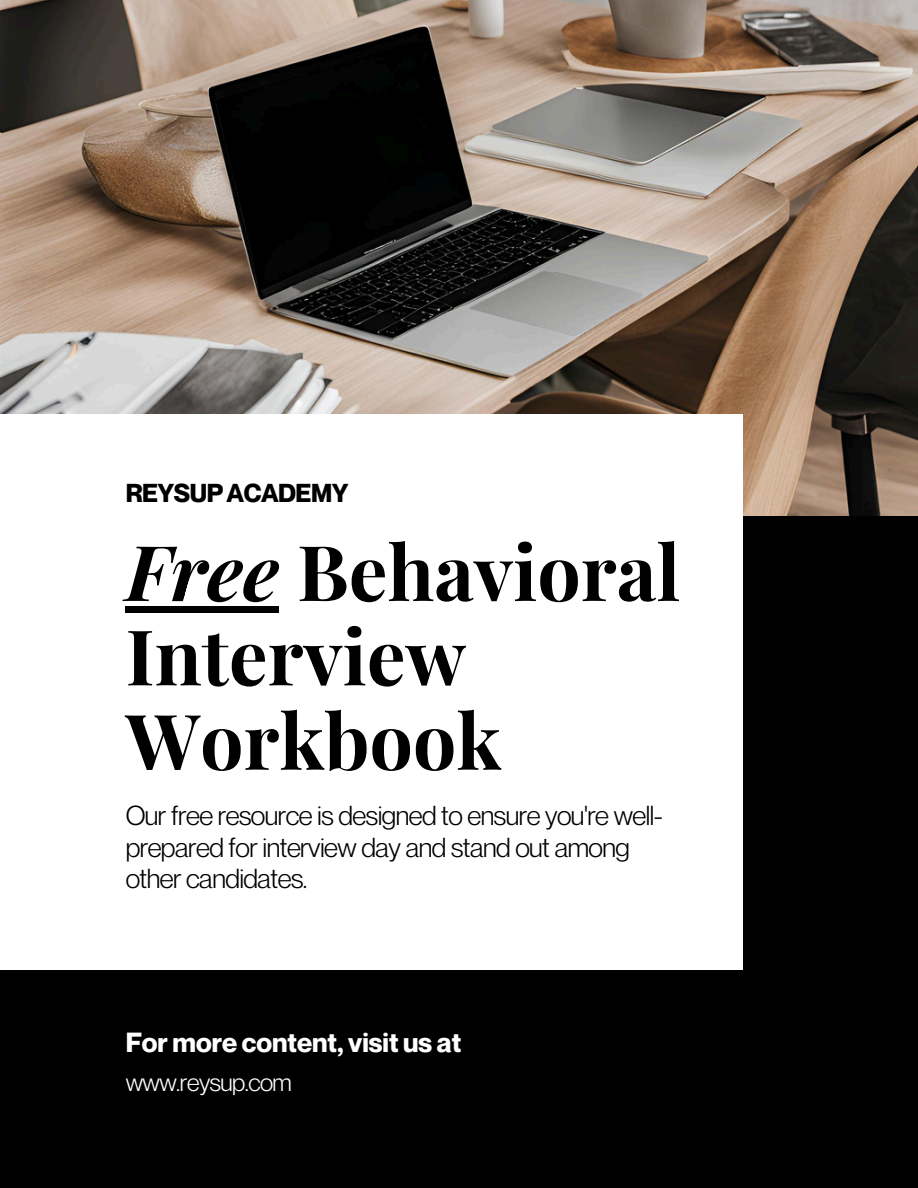
<style>
.page{position:relative;width:918px;height:1188px;background:#000}
.page>*{position:absolute;margin:0;border:0;box-sizing:border-box;transform-origin:0 0}
.t1{font:700 76.95px/84.3px "Playfair Display";color:#000}
.t2{font:700 27px "Neue Montreal";color:#fff}
.t3{font:26.85px/31.5px "Neue Montreal";letter-spacing:-.02em;color:#000}
.t4{font:700 25.35px "Neue Montreal";letter-spacing:-.02em;color:#000}
.t5{font:24.3px "Neue Montreal";letter-spacing:-.02em;color:#fff}
.s1{font-style:italic}
</style>
<div class="page">
<img style="left:0;top:0;width:918px;height:516px">
<div style="left:0;top:414px;width:742px;height:556px;background:#fff"></div>
<div style="left:126px;top:606px;width:153px;height:6px;background:#000"></div>
<h4 class="t4" style="left:126px;top:477px;width:224px">REYSUPACADEMY</h4>
<h2 class="t1" style="left:126px;top:527px;width:556px"><span class="s1">Free</span> Behavioral<br>Interview<br>Workbook</h2>
<p class="t3" style="left:126px;top:800px;width:539px">Our free resource is designed to ensure you're well&shy;prepared for interview day and stand out among other candidates.</p>
<h1 class="t2" style="left:126px;top:1026px;width:337px">For more content, visit us at</h1>
<h3 class="t5" style="left:126px;top:1067px;width:168px">www.reysup.com</h3>
</div>
